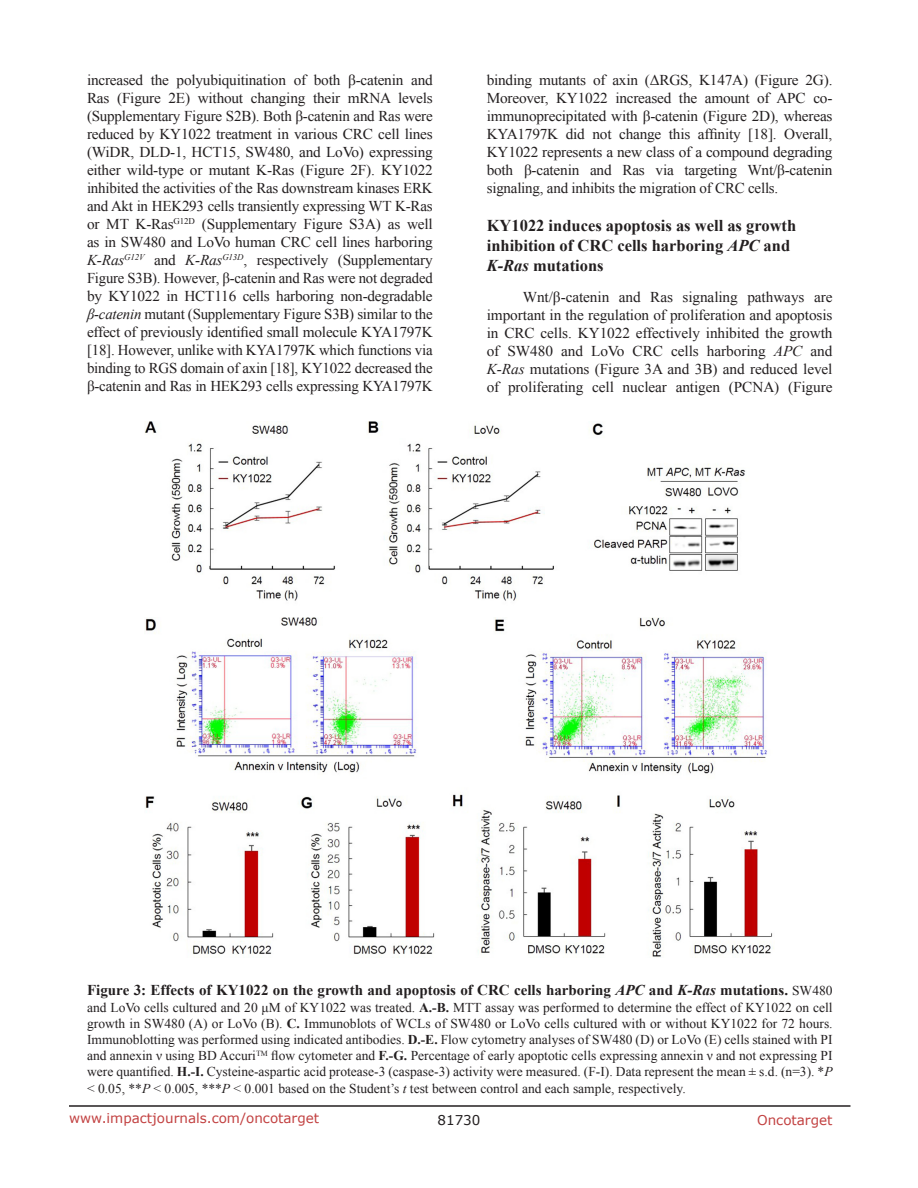
<style>
.page{position:relative;width:918px;height:1188px;background:#fff}
.page>*{position:absolute;margin:0;border:0;box-sizing:border-box;transform-origin:0 0}
.SubHeading{font:700 16.5px/19.8px "Times New Roman";color:#231f20}
.BodyText{font:15px/18px "Times New Roman";letter-spacing:-.015em;color:#231f20;text-align:justify}
.figuretext{font:700 15px "Times New Roman";color:#231f20}
.figuretext-2{font:13.5px/16.2px "Times New Roman";color:#231f20;text-align:justify}
.t1{font:13.5px "Verdana";color:#c24141}
.t2{font:13.5px "Verdana";color:#231f20}
.s1{font-style:italic}
.s2{font-weight:400;font-size:13.5px}
.s3{font-weight:700}
</style>
<div class="page">
<hr style="left:69px;top:1105px;width:781px;height:2px;background:#231f20">
<img style="left:145px;top:422px;width:629px;height:536px">
<p class="BodyText" style="left:87px;top:71px;width:347px">increased the polyubiquitination of both β-catenin and Ras (Figure 2E) without changing their mRNA levels (Supplementary Figure S2B). Both β-catenin and Ras were reduced by KY1022 treatment in various CRC cell lines (WiDR, DLD-1, HCT15, SW480, and LoVo) expressing either wild-type or mutant K-Ras (Figure 2F). KY1022 inhibited the activities of the Ras downstream kinases ERK and Akt in HEK293 cells transiently expressing WT K-Ras or MT K-Ras<sup>G12D</sup> (Supplementary Figure S3A) as well as in SW480 and LoVo human CRC cell lines harboring <span class="s1">K-Ras</span><sup>G12V</sup> and <span class="s1">K-Ras</span><sup>G13D</sup>, respectively (Supplementary Figure S3B). However, β-catenin and Ras were not degraded by KY1022 in HCT116 cells harboring non-degradable <span class="s1">β-catenin</span> mutant (Supplementary Figure S3B) similar to the effect of previously identified small molecule KYA1797K [18]. However, unlike with KYA1797K which functions via binding to RGS domain of axin [18], KY1022 decreased the β-catenin and Ras in HEK293 cells expressing KYA1797K</p>
<p class="BodyText" style="left:487px;top:71px;width:347px">binding mutants of axin (ΔRGS, K147A) (Figure 2G).<br>Moreover, KY1022 increased the amount of APC co&shy;immunoprecipitated with β-catenin (Figure 2D), whereas KYA1797K did not change this affinity [18]. Overall, KY1022 represents a new class of a compound degrading both β-catenin and Ras via targeting Wnt/β-catenin signaling, and inhibits the migration of CRC cells.</p>
<p class="SubHeading" style="left:487px;top:215px;width:311px">KY1022 induces apoptosis as well as growth inhibition of CRC cells harboring <span class="s1">APC</span> and<br><span class="s1">K-Ras</span> mutations</p>
<p class="BodyText" style="left:487px;top:288px;width:347px;text-indent:36px">Wnt/β-catenin and Ras signaling pathways are important in the regulation of proliferation and apoptosis in CRC cells. KY1022 effectively inhibited the growth of SW480 and LoVo CRC cells harboring <span class="s1">APC</span> and <span class="s1">K-Ras</span> mutations (Figure 3A and 3B) and reduced level of proliferating cell nuclear antigen (PCNA) (Figure</p>
<p class="figuretext" style="left:87px;top:980px;width:747px">Figure 3: Effects of KY1022 on the growth and apoptosis of CRC cells harboring <span class="s1">APC</span> and <span class="s1">K-Ras</span> mutations. <span class="s2">SW480</span></p>
<p class="figuretext-2" style="left:87px;top:999px;width:747px">and LoVo cells cultured and 20 μM of KY1022 was treated. <span class="s3">A.-B.</span> MTT assay was performed to determine the effect of KY1022 on cell growth in SW480 (A) or LoVo (B). <span class="s3">C.</span> Immunoblots of WCLs of SW480 or LoVo cells cultured with or without KY1022 for 72 hours.<br>Immunoblotting was performed using indicated antibodies. <span class="s3">D.-E.</span> Flow cytometry analyses of SW480 (D) or LoVo (E) cells stained with PI and annexin ν using BD Accuri<sup>TM</sup> flow cytometer and <span class="s3">F.-G.</span> Percentage of early apoptotic cells expressing annexin ν and not expressing PI were quantified. <span class="s3">H.-I.</span> Cysteine-aspartic acid protease-3 (caspase-3) activity were measured. (F-I). Data represent the mean ± s.d. (n=3). *<span class="s1">P </span>&lt; 0.05, **<span class="s1">P</span> &lt; 0.005, ***<span class="s1">P</span> &lt; 0.001 based on the Student’s <span class="s1">t</span> test between control and each sample, respectively.</p>
<p class="t1" style="left:69px;top:1109px;width:252px">www.impactjournals.com/oncotarget</p>
<p class="t2" style="left:438px;top:1111px;width:44px">81730</p>
<p class="t1" style="left:757px;top:1111px;width:77px">Oncotarget</p>
</div>
